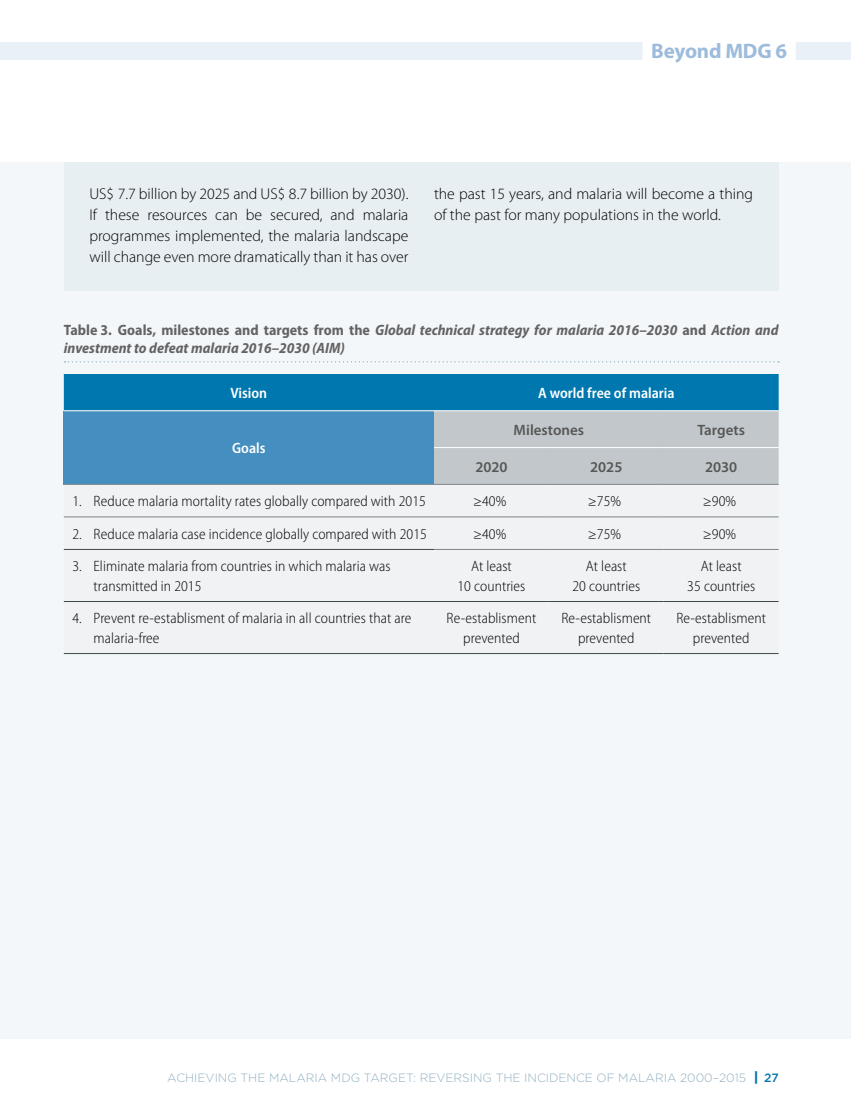
<style>
.page{position:relative;width:851px;height:1115px;background:#fff}
.page>*{position:absolute;margin:0;border:0;box-sizing:border-box;transform-origin:0 0}
.t1{font:700 21px "Myriad Pro";letter-spacing:-.01em;color:#9dbcdc}
.t2{font:300 15.75px/21px "Myriad Pro";color:#000;text-align:justify}
.t3{font:300 semi-condensed 15px/19.5px "Myriad Pro";letter-spacing:.005em;color:#000;text-align:center}
.t4{font:italic 700 semi-condensed 15px/18px "Myriad Pro";color:#646363}
.t5{font:600 semi-condensed 15px "Myriad Pro";color:#fff}
.t6{font:600 15px "Myriad Pro";color:#575756}
.t7{font:300 12px "Gotham";color:#91b0c1}
.s1{font-style:normal}
.s2{font-weight:900;font-size:13.5px;color:#0077af}
.s3{font-weight:500;color:#0077af}
</style>
<div class="page">
<div style="left:0;top:43px;width:850px;height:17px;background:#eaf0f8"></div>
<div style="left:642px;top:41px;width:153px;height:22px;background:#fff"></div>
<div style="left:0;top:162px;width:850px;height:875px;background:#f4f7f9"></div>
<div style="left:64px;top:162px;width:714px;height:128px;background:#e8eff3"></div>
<svg style="left:64px;top:361px;width:714px;height:1px"></svg>
<svg style="left:64px;top:374px;width:714px;height:110px;background:#5698bd"></svg>
<svg style="left:64px;top:517px;width:714px;height:32px"></svg>
<hr style="left:64px;top:516px;width:370px;height:1px;background:#7c868b">
<hr style="left:434px;top:516px;width:115px;height:1px;background:#7c868b">
<hr style="left:549px;top:516px;width:114px;height:1px;background:#7c868b">
<hr style="left:663px;top:516px;width:115px;height:1px;background:#7c868b">
<hr style="left:434px;top:549px;width:115px;height:1px;background:#7c868b">
<hr style="left:549px;top:549px;width:114px;height:1px;background:#7c868b">
<hr style="left:663px;top:549px;width:115px;height:1px;background:#7c868b">
<hr style="left:64px;top:549px;width:370px;height:1px;background:#3f484b">
<hr style="left:64px;top:601px;width:370px;height:1px;background:#3f484b">
<hr style="left:434px;top:601px;width:115px;height:1px;background:#3f484b">
<hr style="left:549px;top:601px;width:114px;height:1px;background:#3f484b">
<hr style="left:663px;top:601px;width:115px;height:1px;background:#3f484b">
<hr style="left:64px;top:653px;width:370px;height:1px;background:#3f484b">
<hr style="left:434px;top:653px;width:115px;height:1px;background:#3f484b">
<hr style="left:549px;top:653px;width:114px;height:1px;background:#3f484b">
<hr style="left:663px;top:653px;width:115px;height:1px;background:#3f484b">
<hr style="left:64px;top:410px;width:370px;height:1px;background:#fff">
<hr style="left:434px;top:410px;width:115px;height:1px;background:#fff">
<hr style="left:549px;top:410px;width:114px;height:1px;background:#fff">
<hr style="left:663px;top:410px;width:115px;height:1px;background:#fff">
<hr style="left:434px;top:447px;width:115px;height:1px;background:#fff">
<hr style="left:549px;top:447px;width:114px;height:1px;background:#fff">
<hr style="left:663px;top:447px;width:115px;height:1px;background:#fff">
<hr style="left:64px;top:484px;width:370px;height:1px;background:#7c868b">
<hr style="left:434px;top:484px;width:115px;height:1px;background:#7c868b">
<hr style="left:549px;top:484px;width:114px;height:1px;background:#7c868b">
<hr style="left:663px;top:484px;width:115px;height:1px;background:#7c868b">
<h1 class="t1" style="left:651px;top:39px;width:137px">Beyond MDG 6</h1>
<p class="t2" style="left:89px;top:183px;width:320px">US$ 7.7 billion by 2025 and US$ 8.7 billion by 2030).<br>If these resources can be secured, and malaria programmes implemented, the malaria landscape will change even more dramatically than it has over</p>
<p class="t2" style="left:434px;top:183px;width:320px">the past 15 years, and malaria will become a thing of the past for many populations in the world.</p>
<p class="t4" style="left:64px;top:321px;width:716px"><span class="s1">Table 3. Goals, milestones and targets from the</span> Global technical strategy for malaria 2016–2030 <span class="s1">and</span> Action and investment to defeat malaria 2016–2030 (AIM)</p>
<p class="t5" style="left:230px;top:384px;width:38px">Vision</p>
<p class="t5" style="left:538px;top:384px;width:138px">A world free of malaria</p>
<p class="t5" style="left:232px;top:440px;width:35px">Goals</p>
<p class="t6" style="left:513px;top:421px;width:72px">Milestones</p>
<p class="t6" style="left:697px;top:421px;width:49px">Targets</p>
<p class="t6" style="left:475px;top:458px;width:34px">2020</p>
<p class="t6" style="left:590px;top:458px;width:34px">2025</p>
<p class="t6" style="left:705px;top:458px;width:34px">2030</p>
<p class="t3" style="left:72px;top:491px;width:355px">1. Reduce malaria mortality rates globally compared with 2015</p>
<p class="t3" style="left:473px;top:491px;width:35px">≥40%</p>
<p class="t3" style="left:588px;top:491px;width:35px">≥75%</p>
<p class="t3" style="left:702px;top:491px;width:35px">≥90%</p>
<p class="t3" style="left:72px;top:524px;width:356px">2. Reduce malaria case incidence globally compared with 2015</p>
<p class="t3" style="left:473px;top:524px;width:35px">≥40%</p>
<p class="t3" style="left:588px;top:524px;width:35px">≥75%</p>
<p class="t3" style="left:702px;top:524px;width:35px">≥90%</p>
<p class="t3" style="left:94px;top:556px;width:298px;text-align:left;text-indent:-21px">3. Eliminate malaria from countries in which malaria was transmitted in 2015</p>
<p class="t3" style="left:457px;top:556px;width:69px">At least<br>10 countries</p>
<p class="t3" style="left:572px;top:556px;width:69px">At least<br>20 countries</p>
<p class="t3" style="left:687px;top:556px;width:69px">At least<br>35 countries</p>
<p class="t3" style="left:94px;top:608px;width:319px;text-align:left;text-indent:-21px">4. Prevent re-establisment of malaria in all countries that are malaria-free</p>
<p class="t3" style="left:446px;top:608px;width:91px">Re-establisment prevented</p>
<p class="t3" style="left:561px;top:608px;width:91px">Re-establisment prevented</p>
<p class="t3" style="left:676px;top:608px;width:91px">Re-establisment prevented</p>
<p class="t7" style="left:167px;top:1070px;width:612px">ACHIEVING THE MALARIA MDG TARGET: REVERSING THE I NCIDENCE OF MALARIA 2000–2015 <span class="s2">|</span> <span class="s3">27</span></p>
</div>
